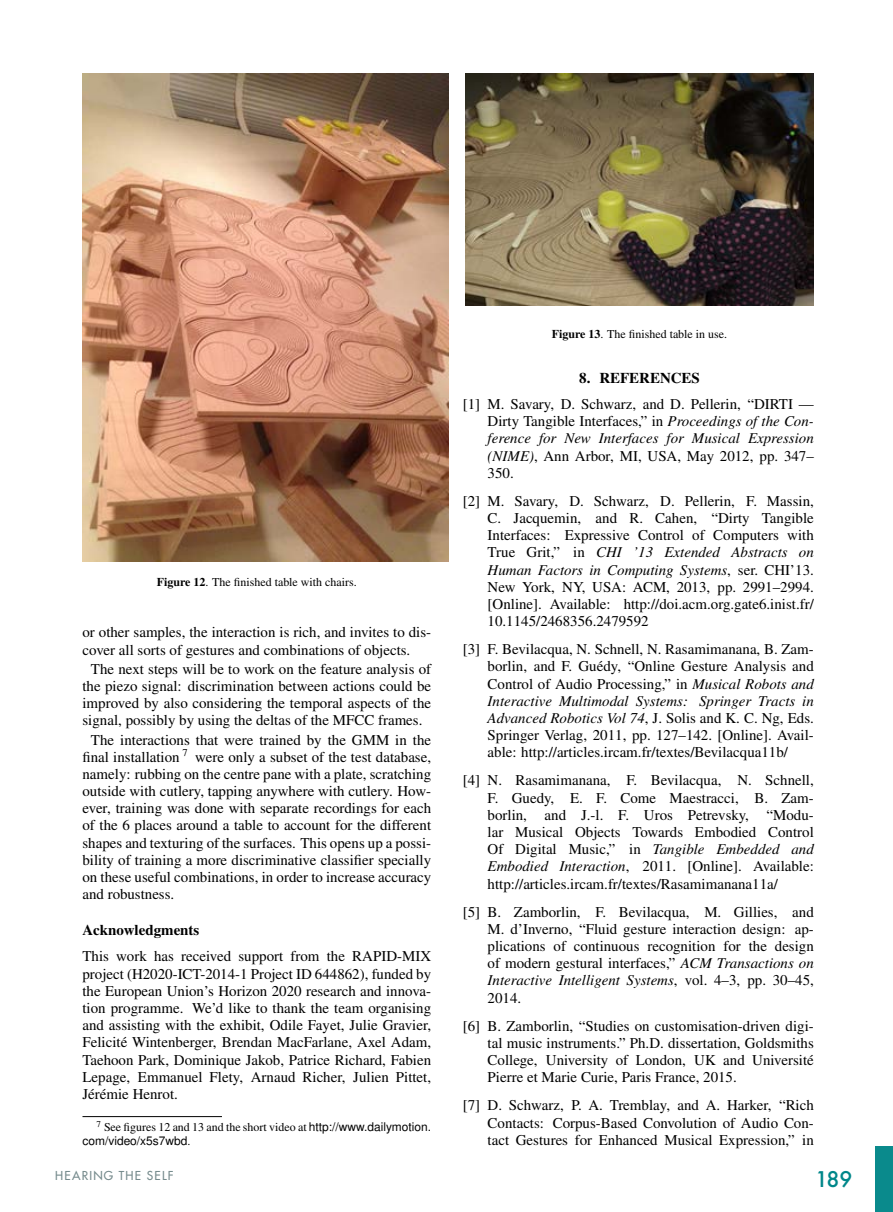
<style>
.page{position:relative;width:893px;height:1212px;background:#fff}
.page>*{position:absolute;margin:0;border:0;box-sizing:border-box;transform-origin:0 0}
.t1{font:500 21px "Futura";color:#00878a}
.t2{font:15px/17.2px "Nimbus Rom No 9 L";color:#000;text-align:justify}
.t3{font:500 15px "Nimbus Rom No 9 L";color:#000}
.t4{font:12px "Nimbus Rom No 9 L";color:#000}
.t5{font:12px "Nimbus San L";color:#000}
.t6{font:500 12px "Futura LT Pro";letter-spacing:.1em;color:#758a8c}
.s1{font-weight:500}
.s2{font-family:"Nimbus San L"}
.s3{font-family:"Nimbus Rom No 9 L"}
.s4{font-style:italic}
</style>
<div class="page">
<div style="left:876px;top:1146px;width:17px;height:66px;background:#0a8a8c"></div>
<img style="left:82px;top:73px;width:367px;height:488px">
<hr style="left:82px;top:1116px;width:140px;height:1px;background:#000">
<img style="left:465px;top:73px;width:349px;height:233px">
<p class="t4" style="left:157px;top:575px;width:201px"><span class="s1">Figure 12</span>. The finished table with chairs.</p>
<p class="t2" style="left:82px;top:624px;width:350px">or other samples, the interaction is rich, and invites to dis&shy;cover all sorts of gestures and combinations of objects.</p>
<p class="t2" style="left:82px;top:660px;width:350px;text-align:center">The next steps will be to work on the feature analysis of the piezo signal: discrimination between actions could be improved by also considering the temporal aspects of the signal, possibly by using the deltas of the MFCC frames.</p>
<p class="t2" style="left:82px;top:731px;width:350px;text-indent:9px">The interactions that were trained by the GMM in the final installation <sup>7</sup> were only a subset of the test database, namely: rubbing on the centre pane with a plate, scratching outside with cutlery, tapping anywhere with cutlery. How&shy;ever, training was done with separate recordings for each of the 6 places around a table to account for the different shapes and texturing of the surfaces. This opens up a possi&shy;bility of training a more discriminative classifier specially on these useful combinations, in order to increase accuracy and robustness.</p>
<p class="t3" style="left:82px;top:921px;width:118px">Acknowledgments</p>
<p class="t2" style="left:82px;top:948px;width:350px">This work has received support from the RAPID-MIX project (H2020-ICT-2014-1 Project ID 644862), funded by the European Union’s Horizon 2020 research and innova&shy;tion programme. We’d like to thank the team organising and assisting with the exhibit, Odile Fayet, Julie Gravier, Felicite Wintenberger, Brendan MacFarlane, Axel Adam,</p>
<p class="t2" style="left:82px;top:1034px;width:350px;text-align:left;text-indent:39px">´<br>Taehoon Park, Dominique Jakob, Patrice Richard, Fabien<br>Lepage, Emmanuel Flety, Arnaud Richer, Julien Pittet,<br>Jer´ emie Henrot.</p>
<p class="t2" style="left:101px;top:1085px;width:6px">´</p>
<p class="t4" style="left:97px;top:1120px;width:336px"><sup>7</sup> See figures 12 and 13 and the short video at <span class="s2">http://www.dailymotion.</span></p>
<p class="t5" style="left:82px;top:1133px;width:109px">com/video/x5s7wbd<span class="s3">.</span></p>
<p class="t6" style="left:55px;top:1166px;width:120px">HEARING THE SELF</p>
<p class="t4" style="left:552px;top:327px;width:177px"><span class="s1">Figure 13</span>. The finished table in use.</p>
<p class="t3" style="left:579px;top:368px;width:122px">8. REFERENCES</p>
<p class="t2" style="left:488px;top:396px;width:328px;text-indent:-25px">[1] M. Savary, D. Schwarz, and D. Pellerin, “DIRTI — Dirty Tangible Interfaces,” in <span class="s4">Proceedings of the Con&shy;ference for New Interfaces for Musical Expression (NIME)</span>, Ann Arbor, MI, USA, May 2012, pp. 347– 350.</p>
<p class="t2" style="left:488px;top:492px;width:328px;text-indent:-25px">[2] M. Savary, D. Schwarz, D. Pellerin, F. Massin, C. Jacquemin, and R. Cahen, “Dirty Tangible Interfaces: Expressive Control of Computers with True Grit,” in <span class="s4">CHI ’13 Extended Abstracts on Human Factors in Computing Systems</span>, ser. CHI’13.<br>New York, NY, USA: ACM, 2013, pp. 2991–2994. [Online]. Available: http://doi.acm.org.gate6.inist.fr/ 10.1145/2468356.2479592</p>
<p class="t2" style="left:463px;top:641px;width:353px;text-align:right">[3] F. Bevilacqua, N. Schnell, N. Rasamimanana, B. Zam&shy;borlin, and F. Guedy, “Online Gesture Analysis and</p>
<p class="t2" style="left:488px;top:658px;width:328px;text-align:left;text-indent:110px">´<br>Control of Audio Processing,” in <span class="s4">Musical Robots and Interactive Multimodal Systems: Springer Tracts in Advanced Robotics Vol 74</span>, J. Solis and K. C. Ng, Eds.<br>Springer Verlag, 2011, pp. 127–142. [Online]. Avail&shy;able: http://articles.ircam.fr/textes/Bevilacqua11b/</p>
<p class="t2" style="left:488px;top:772px;width:328px;text-indent:-25px">[4] N. Rasamimanana, F. Bevilacqua, N. Schnell, F. Guedy, E. F. Come Maestracci, B. Zam&shy;borlin, and J.-l. F. Uros Petrevsky, “Modu&shy;lar Musical Objects Towards Embodied Control Of Digital Music,” in <span class="s4">Tangible Embedded and Embodied Interaction</span>, 2011. [Online]. Available: http://articles.ircam.fr/textes/Rasamimanana11a/</p>
<p class="t2" style="left:488px;top:903px;width:328px;text-indent:-25px">[5] B. Zamborlin, F. Bevilacqua, M. Gillies, and M. d’Inverno, “Fluid gesture interaction design: ap&shy;plications of continuous recognition for the design of modern gestural interfaces,” <span class="s4">ACM Transactions on Interactive Intelligent Systems</span>, vol. 4–3, pp. 30–45, 2014.</p>
<p class="t2" style="left:488px;top:1017px;width:328px;text-indent:-25px">[6] B. Zamborlin, “Studies on customisation-driven digi&shy;tal music instruments.” Ph.D. dissertation, Goldsmiths College, University of London, UK and Universite´ Pierre et Marie Curie, Paris France, 2015.</p>
<p class="t2" style="left:488px;top:1097px;width:328px;text-indent:-25px">[7] D. Schwarz, P. A. Tremblay, and A. Harker, “Rich Contacts: Corpus-Based Convolution of Audio Con&shy;tact Gestures for Enhanced Musical Expression,” in</p>
<h1 class="t1" style="left:815px;top:1165px;width:39px">189</h1>
</div>
